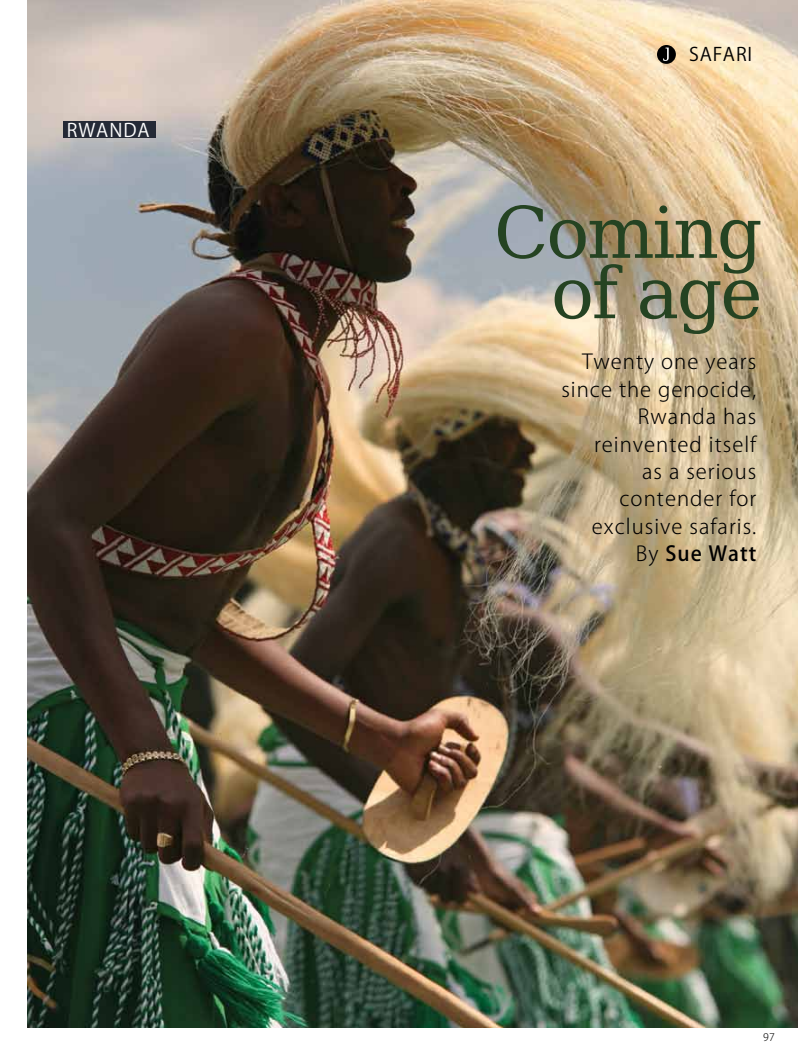
<style>
.page{position:relative;width:798px;height:1056px;background:#fff}
.page>*{position:absolute;margin:0;border:0;box-sizing:border-box;transform-origin:0 0}
.t1{font:71.12px/60.4px "Bitstream Vera Serif";letter-spacing:-.03em;color:#254322;text-align:right}
.t2{font:300 20.38px/27.5px "Koz Go Pr 6 N";letter-spacing:.05em;color:#000;text-align:right}
.t3{font:18.5px "Koz Go Pr 6 N";letter-spacing:.05em;color:#000}
.t4{font:18.5px "Koz Go Pr 6 N";letter-spacing:.05em;color:#fff}
.t5{font:300 10.38px "Koz Go Pr 6 N";color:#000}
.s1{font-weight:500}
</style>
<div class="page">
<img style="left:27px;top:1px;width:769px;height:1027px">
<svg style="left:656px;top:45px;width:19px;height:19px"></svg>
<svg style="left:663px;top:48px;width:5px;height:13px"></svg>
<div style="left:64px;top:122px;width:92px;height:16px;background:#252a36"></div>
<p class="t4" style="left:67px;top:119px;width:84px">RWANDA</p>
<p class="t3" style="left:688px;top:44px;width:65px">SAFARI</p>
<h1 class="t1" style="left:494px;top:203px;width:270px">Coming of age</h1>
<p class="t2" style="left:561px;top:348px;width:196px">Twenty one years since the genocide,<br>Rwanda has reinvented itself<br>as a serious contender for exclusive safaris.<br>By <span class="s1">Sue Watt</span></p>
<p class="t5" style="left:762px;top:1032px;width:13px">97</p>
</div>
